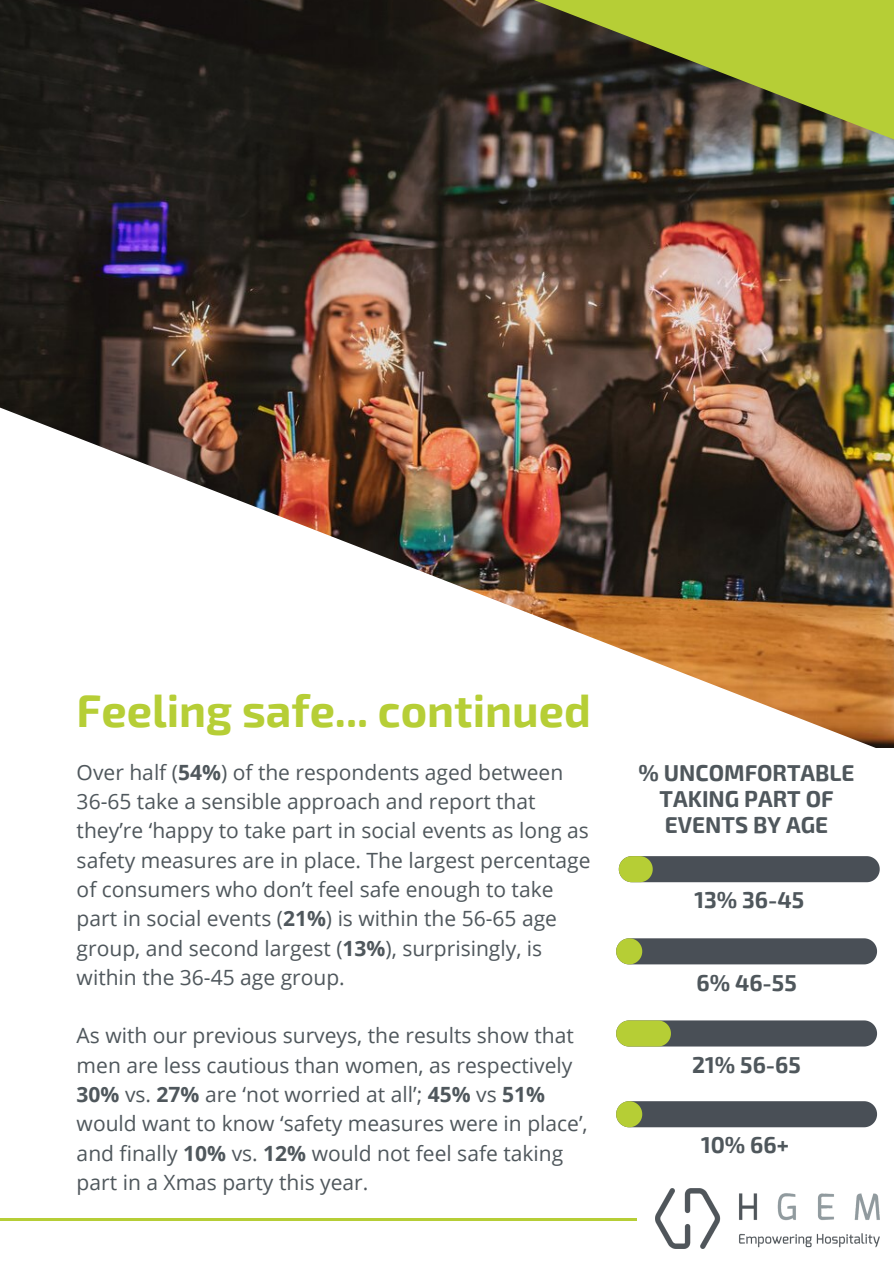
<style>
.page{position:relative;width:894px;height:1264px;background:#fff}
.page>*{position:absolute;margin:0;border:0;box-sizing:border-box;transform-origin:0 0}
.t1{font:700 45px "Exo 2";color:#b6ce36}
.t2{font:700 22.5px/26px "Exo 2";color:#4f575c;text-align:center}
.t3{font:21px/29.2px "Open Sans";color:#4f575c}
.s1{font-weight:700}
</style>
<div class="page">
<img style="left:0;top:0;width:893px;height:382px">
<img style="left:0;top:382px;width:893px;height:366px">
<img style="left:431px;top:0;width:462px;height:204px">
<hr style="left:0;top:1218px;width:636px;height:2px;background:#b6ce36">
<img style="left:655px;top:1188px;width:224px;height:60px">
<svg style="left:616px;top:938px;width:260px;height:26px;background:#565e58"></svg>
<svg style="left:616px;top:1020px;width:260px;height:26px;background:#636c55"></svg>
<svg style="left:616px;top:1101px;width:260px;height:26px;background:#565d57"></svg>
<svg style="left:618px;top:856px;width:261px;height:26px;background:#596156"></svg>
<p class="t1" style="left:77px;top:681px;width:515px">Feeling safe... continued</p>
<p class="t3" style="left:77px;top:757px;width:515px">Over half (<span class="s1">54%</span>) of the respondents aged between 36-65 take a sensible approach and report that they’re ‘happy to take part in social events as long as safety measures are in place. The largest percentage of consumers who don’t feel safe enough to take part in social events (<span class="s1">21%</span>) is within the 56-65 age group, and second largest (<span class="s1">13%</span>), surprisingly, is within the 36-45 age group.</p>
<p class="t3" style="left:77px;top:1020px;width:512px">As with our previous surveys, the results show that men are less cautious than women, as respectively <span class="s1">30%</span> vs. <span class="s1">27%</span> are ‘not worried at all’; <span class="s1">45%</span> vs <span class="s1">51% </span>would want to know ‘safety measures were in place’, and finally <span class="s1">10%</span> vs. <span class="s1">12%</span> would not feel safe taking part in a Xmas party this year.</p>
<p class="t2" style="left:638px;top:759px;width:217px">% UNCOMFORTABLE<br>TAKING PART OF<br>EVENTS BY AGE</p>
<p class="t2" style="left:694px;top:886px;width:111px">13% 36-45</p>
<p class="t2" style="left:696px;top:968px;width:102px">6% 46-55</p>
<p class="t2" style="left:692px;top:1050px;width:110px">21% 56-65</p>
<p class="t2" style="left:701px;top:1131px;width:89px">10% 66+</p>
</div>
